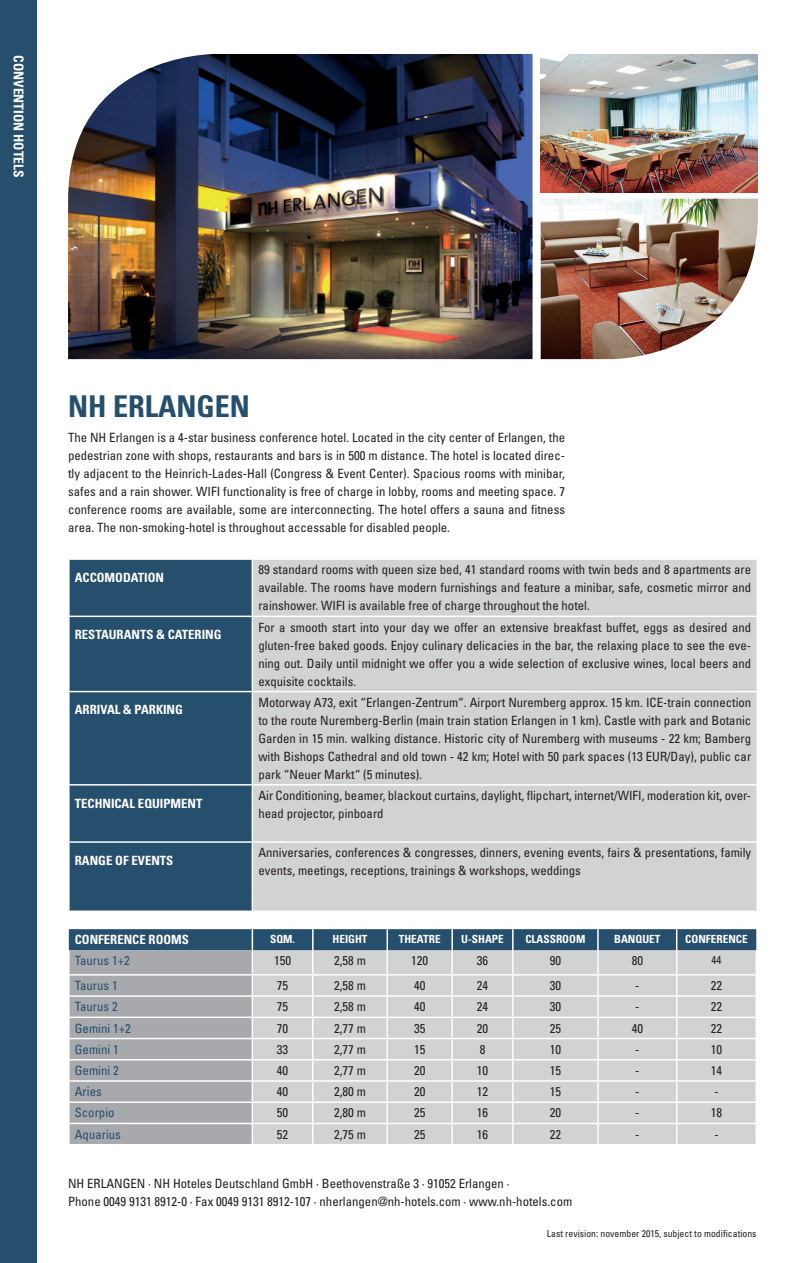
<style>
.page{position:relative;width:798px;height:1263px;background:#fff}
.page>*{position:absolute;margin:0;border:0;box-sizing:border-box;transform-origin:0 0}
.t1{font:700 condensed 30px "Univers LT Std";color:#264e6d}
.t2{font:700 condensed 13.5px "Univers LT Std";color:#fff}
.t3{font:condensed 12.75px/18px "Univers LT Std";color:#231f20;text-align:justify}
.t4{font:700 condensed 12.75px "Univers LT Std";color:#fff}
.t5{font:condensed 12.75px "Univers LT Std";color:#264e6d}
.t6{font:700 condensed 11.25px "Univers LT Std";color:#fff}
.t7{font:condensed 11.25px "Univers LT Std";color:#231f20}
.t8{font:condensed 9.75px "Univers LT Std";color:#231f20}
</style>
<div class="page">
<svg style="left:68px;top:929px;width:688px;height:215px;background:#bbbfc5"></svg>
<hr style="left:68px;top:1101px;width:184px;height:2px;background:#fff">
<hr style="left:68px;top:1103px;width:2px;height:20px;background:#fff">
<hr style="left:251px;top:1103px;width:2px;height:20px;background:#fff">
<hr style="left:68px;top:1123px;width:184px;height:1px;background:#fff">
<hr style="left:68px;top:1124px;width:2px;height:20px;background:#fff">
<hr style="left:251px;top:1124px;width:2px;height:20px;background:#fff">
<div style="left:70px;top:560px;width:181px;height:350px;background:#264e6d"></div>
<div style="left:253px;top:560px;width:503px;height:350px;background:#d1d2d4"></div>
<hr style="left:68px;top:616px;width:184px;height:1px;background:#fff">
<hr style="left:68px;top:691px;width:184px;height:1px;background:#fff">
<hr style="left:68px;top:784px;width:184px;height:1px;background:#fff">
<hr style="left:68px;top:841px;width:184px;height:2px;background:#fff">
<hr style="left:252px;top:616px;width:505px;height:1px;background:#fff">
<hr style="left:252px;top:691px;width:505px;height:1px;background:#fff">
<hr style="left:252px;top:784px;width:505px;height:1px;background:#fff">
<hr style="left:252px;top:841px;width:505px;height:2px;background:#fff">
<div style="left:0;top:0;width:36px;height:1263px;background:#264e6d"></div>
<img style="left:68px;top:54px;width:464px;height:305px">
<img style="left:540px;top:54px;width:217px;height:139px">
<img style="left:540px;top:199px;width:217px;height:160px">
<p class="t2" style="left:27px;top:55px;width:124px;rotate:90deg">CONVENTION HOTELS</p>
<p class="t1" style="left:68px;top:388px;width:183px">NH ERLANGEN</p>
<p class="t3" style="left:68px;top:428px;width:498px">The NH Erlangen is a 4-star business conference hotel. Located in the city center of Erlangen, the pedestrian zone with shops, restaurants and bars is in 500 m distance. The hotel is located direc&shy;tly adjacent to the Heinrich-Lades-Hall (Congress &amp; Event Center). Spacious rooms with minibar, safes and a rain shower. WIFI functionality is free of charge in lobby, rooms and meeting space. 7 conference rooms are available, some are interconnecting. The hotel offers a sauna and fitness area. The non-smoking-hotel is throughout accessable for disabled people.</p>
<p class="t4" style="left:75px;top:569px;width:91px">ACCOMODATION</p>
<p class="t3" style="left:258px;top:561px;width:494px">89 standard rooms with queen size bed, 41 standard rooms with twin beds and 8 apartments are available. The rooms have modern furnishings and feature a minibar, safe, cosmetic mirror and rainshower. WIFI is available free of charge throughout the hotel.</p>
<p class="t4" style="left:75px;top:627px;width:148px">RESTAURANTS &amp; CATERING</p>
<p class="t3" style="left:258px;top:618px;width:494px">For a smooth start into your day we offer an extensive breakfast buffet, eggs as desired and gluten-free baked goods. Enjoy culinary delicacies in the bar, the relaxing place to see the eve&shy;ning out. Daily until midnight we offer you a wide selection of exclusive wines, local beers and exquisite cocktails.</p>
<p class="t4" style="left:75px;top:702px;width:110px">ARRIVAL &amp; PARKING</p>
<p class="t3" style="left:258px;top:693px;width:494px">Motorway A73, exit “Erlangen-Zentrum“. Airport Nuremberg approx. 15 km. ICE-train connection to the route Nuremberg-Berlin (main train station Erlangen in 1 km). Castle with park and Botanic Garden in 15 min. walking distance. Historic city of Nuremberg with museums - 22 km; Bamberg with Bishops Cathedral and old town - 42 km; Hotel with 50 park spaces (13 EUR/Day), public car park “Neuer Markt“ (5 minutes).</p>
<p class="t4" style="left:75px;top:795px;width:129px">TECHNICAL EQUIPMENT</p>
<p class="t3" style="left:258px;top:786px;width:494px">Air Conditioning, beamer, blackout curtains, daylight, flipchart, internet/WIFI, moderation kit, over&shy;head projector, pinboard</p>
<p class="t4" style="left:75px;top:852px;width:100px">RANGE OF EVENTS</p>
<p class="t3" style="left:258px;top:843px;width:494px">Anniversaries, conferences &amp; congresses, dinners, evening events, fairs &amp; presentations, family events, meetings, receptions, trainings &amp; workshops, weddings</p>
<p class="t4" style="left:75px;top:932px;width:116px">CONFERENCE ROOMS</p>
<p class="t6" style="left:270px;top:932px;width:26px">SQM.</p>
<p class="t6" style="left:332px;top:932px;width:36px">HEIGHT</p>
<p class="t6" style="left:398px;top:932px;width:43px">THEATRE</p>
<p class="t6" style="left:461px;top:932px;width:44px">U-SHAPE</p>
<p class="t6" style="left:525px;top:932px;width:62px">CLASSROOM</p>
<p class="t6" style="left:614px;top:932px;width:48px">BANQUET</p>
<p class="t6" style="left:685px;top:932px;width:64px">CONFERENCE</p>
<p class="t5" style="left:75px;top:952px;width:56px">Taurus 1+2</p>
<p class="t3" style="left:274px;top:951px;width:18px">150</p>
<p class="t3" style="left:334px;top:951px;width:33px">2,58 m</p>
<p class="t3" style="left:411px;top:951px;width:18px">120</p>
<p class="t3" style="left:476px;top:951px;width:13px">36</p>
<p class="t3" style="left:549px;top:951px;width:13px">90</p>
<p class="t3" style="left:631px;top:951px;width:13px">80</p>
<p class="t7" style="left:711px;top:953px;width:11px">44</p>
<p class="t5" style="left:75px;top:977px;width:44px">Taurus 1</p>
<p class="t3" style="left:277px;top:976px;width:13px">75</p>
<p class="t3" style="left:334px;top:976px;width:33px">2,58 m</p>
<p class="t3" style="left:414px;top:976px;width:13px">40</p>
<p class="t3" style="left:476px;top:976px;width:13px">24</p>
<p class="t3" style="left:549px;top:976px;width:13px">30</p>
<p class="t3" style="left:635px;top:976px;width:6px">-</p>
<p class="t3" style="left:710px;top:976px;width:13px">22</p>
<p class="t5" style="left:75px;top:999px;width:44px">Taurus 2</p>
<p class="t3" style="left:277px;top:997px;width:13px">75</p>
<p class="t3" style="left:334px;top:997px;width:33px">2,58 m</p>
<p class="t3" style="left:414px;top:997px;width:13px">40</p>
<p class="t3" style="left:476px;top:997px;width:13px">24</p>
<p class="t3" style="left:549px;top:997px;width:13px">30</p>
<p class="t3" style="left:635px;top:997px;width:6px">-</p>
<p class="t3" style="left:710px;top:997px;width:13px">22</p>
<p class="t5" style="left:75px;top:1020px;width:57px">Gemini 1+2</p>
<p class="t3" style="left:277px;top:1019px;width:13px">70</p>
<p class="t3" style="left:334px;top:1019px;width:33px">2,77 m</p>
<p class="t3" style="left:414px;top:1019px;width:13px">35</p>
<p class="t3" style="left:476px;top:1019px;width:13px">20</p>
<p class="t3" style="left:549px;top:1019px;width:13px">25</p>
<p class="t3" style="left:631px;top:1019px;width:13px">40</p>
<p class="t3" style="left:710px;top:1019px;width:13px">22</p>
<p class="t5" style="left:75px;top:1041px;width:45px">Gemini 1</p>
<p class="t3" style="left:277px;top:1040px;width:13px">33</p>
<p class="t3" style="left:334px;top:1040px;width:33px">2,77 m</p>
<p class="t3" style="left:414px;top:1040px;width:13px">15</p>
<p class="t3" style="left:479px;top:1040px;width:7px">8</p>
<p class="t3" style="left:549px;top:1040px;width:13px">10</p>
<p class="t3" style="left:635px;top:1040px;width:6px">-</p>
<p class="t3" style="left:710px;top:1040px;width:13px">10</p>
<p class="t5" style="left:75px;top:1062px;width:45px">Gemini 2</p>
<p class="t3" style="left:277px;top:1061px;width:13px">40</p>
<p class="t3" style="left:334px;top:1061px;width:33px">2,77 m</p>
<p class="t3" style="left:414px;top:1061px;width:13px">20</p>
<p class="t3" style="left:476px;top:1061px;width:13px">10</p>
<p class="t3" style="left:549px;top:1061px;width:13px">15</p>
<p class="t3" style="left:635px;top:1061px;width:6px">-</p>
<p class="t3" style="left:710px;top:1061px;width:13px">14</p>
<p class="t5" style="left:75px;top:1084px;width:28px">Aries</p>
<p class="t3" style="left:277px;top:1082px;width:13px">40</p>
<p class="t3" style="left:334px;top:1082px;width:33px">2,80 m</p>
<p class="t3" style="left:414px;top:1082px;width:13px">20</p>
<p class="t3" style="left:476px;top:1082px;width:13px">12</p>
<p class="t3" style="left:549px;top:1082px;width:13px">15</p>
<p class="t3" style="left:635px;top:1082px;width:6px">-</p>
<p class="t3" style="left:714px;top:1082px;width:6px">-</p>
<p class="t5" style="left:75px;top:1105px;width:41px">Scorpio</p>
<p class="t3" style="left:277px;top:1104px;width:13px">50</p>
<p class="t3" style="left:334px;top:1104px;width:33px">2,80 m</p>
<p class="t3" style="left:414px;top:1104px;width:13px">25</p>
<p class="t3" style="left:476px;top:1104px;width:13px">16</p>
<p class="t3" style="left:549px;top:1104px;width:13px">20</p>
<p class="t3" style="left:635px;top:1104px;width:6px">-</p>
<p class="t3" style="left:710px;top:1104px;width:13px">18</p>
<p class="t5" style="left:75px;top:1126px;width:48px">Aquarius</p>
<p class="t3" style="left:277px;top:1125px;width:13px">52</p>
<p class="t3" style="left:334px;top:1125px;width:33px">2,75 m</p>
<p class="t3" style="left:414px;top:1125px;width:13px">25</p>
<p class="t3" style="left:476px;top:1125px;width:13px">16</p>
<p class="t3" style="left:549px;top:1125px;width:13px">22</p>
<p class="t3" style="left:635px;top:1125px;width:6px">-</p>
<p class="t3" style="left:714px;top:1125px;width:6px">-</p>
<p class="t3" style="left:68px;top:1174px;width:443px">NH ERLANGEN · NH Hoteles Deutschland GmbH · Beethovenstraße 3 · 91052 Erlangen ·</p>
<p class="t3" style="left:68px;top:1192px;width:505px">Phone 0049 9131 8912-0 · Fax 0049 9131 8912-107 · nherlangen@nh-hotels.com · www.nh-hotels.com</p>
<p class="t8" style="left:546px;top:1228px;width:211px">Last revision: november 2015, subject to modifications</p>
</div>
